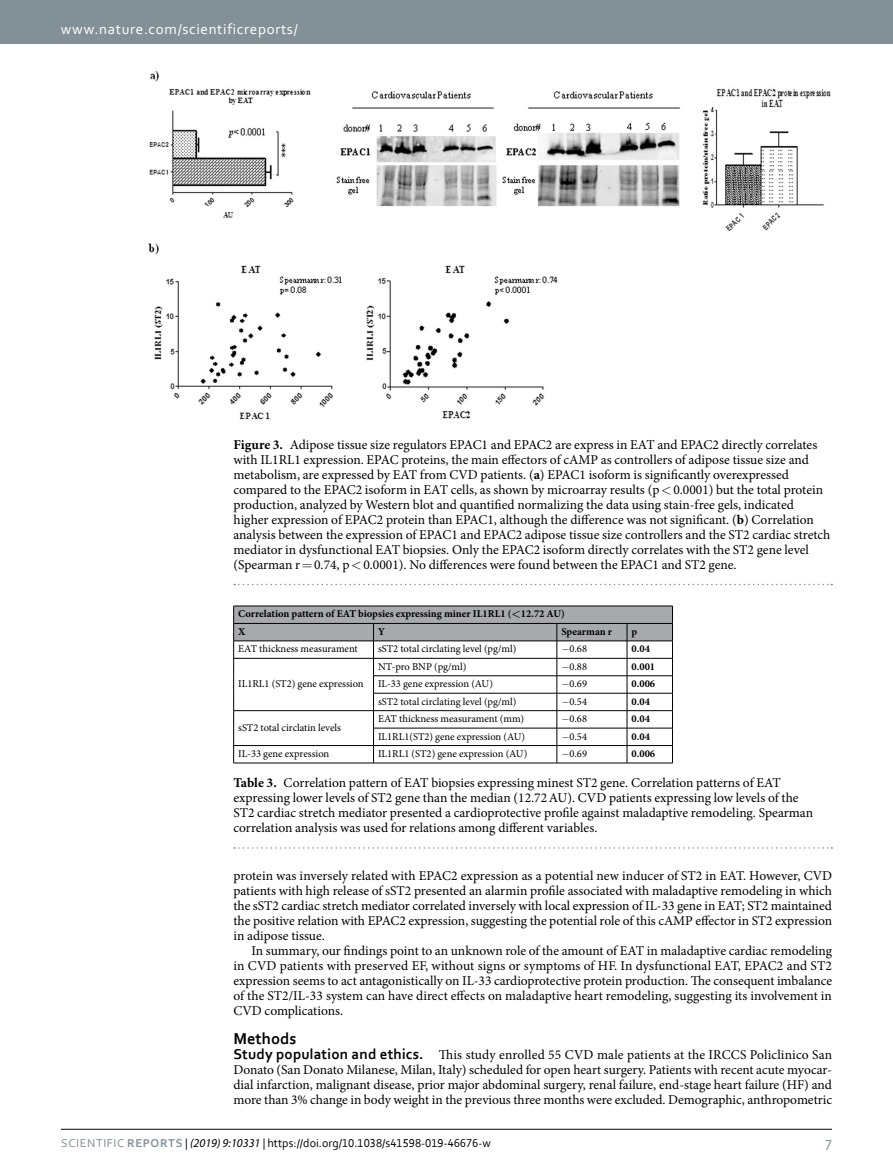
<style>
.page{position:relative;width:893px;height:1174px;background:#fff}
.page>*{position:absolute;margin:0;border:0;box-sizing:border-box;transform-origin:0 0}
.t1{font:700 16.5px "Corbel";color:#000}
.t2{font:15px "Corbel 2";letter-spacing:.045em;color:#fff}
.t3{font:15px "Corbel 2";color:#839097}
.t4{font:13.5px/15px "Minion Pro";letter-spacing:-.005em;color:#000;text-align:justify}
.t5{font:12px "Corbel";color:#000}
.t6{font:10.5px "Minion Pro";color:#000}
.t7{font:700 10.5px/17.4px "Minion Pro";color:#000}
.s1{font-weight:700}
.s2{font-family:"Corbel";font-weight:700;font-size:15px}
.s3{font-family:"Corbel 2";color:#839097}
.s4{font-family:"Corbel Bold 2";color:#839097}
.s5{font-family:"Corbel 2"}
.s6{font-family:"Myriad Pro";font-style:italic}
</style>
<div class="page">
<hr style="left:61px;top:1129px;width:771px;height:1px;background:#000">
<div style="left:0;top:0;width:893px;height:43px;background:#839097"></div>
<img style="left:148px;top:70px;width:683px;height:350px">
<svg style="left:234px;top:584px;width:598px;height:1px"></svg>
<svg style="left:234px;top:847px;width:598px;height:1px"></svg>
<svg style="left:233px;top:606px;width:440px;height:157px"></svg>
<p class="t2" style="left:61px;top:19px;width:238px">www.nature.com/scientificreports/</p>
<p class="t4" style="left:233px;top:438px;width:598px;text-align:left"><span class="s1">Figure 3.</span> Adipose tissue size regulators EPAC1 and EPAC2 are express in EAT and EPAC2 directly correlates with IL1RL1 expression. EPAC proteins, the main effectors of cAMP as controllers of adipose tissue size and metabolism, are expressed by EAT from CVD patients. (<span class="s1">a</span>) EPAC1 isoform is significantly overexpressed compared to the EPAC2 isoform in EAT cells, as shown by microarray results (p 0.0001) but the total protein production, analyzed by Western blot and quantified normalizing the data using stain-free gels, indicated higher expression of EPAC2 protein than EPAC1, although the difference was not significant. (<span class="s1">b</span>) Correlation analysis between the expression of EPAC1 and EPAC2 adipose tissue size controllers and the ST2 cardiac stretch mediator in dysfunctional EAT biopsies. Only the EPAC2 isoform directly correlates with the ST2 gene level (Spearman r 0.74, p 0.0001). No differences were found between the EPAC1 and ST2 gene.</p>
<p class="t7" style="left:238px;top:605px;width:328px">Correlation pattern of EAT biopsies expressing miner IL1RL1 ( 12.72 AU)<br>X</p>
<p class="t7" style="left:378px;top:622px;width:8px">Y</p>
<p class="t7" style="left:561px;top:622px;width:52px">Spearman r</p>
<p class="t7" style="left:631px;top:622px;width:7px">p</p>
<p class="t6" style="left:238px;top:642px;width:121px">EAT thickness measurament</p>
<p class="t6" style="left:378px;top:642px;width:140px">sST2 total circlating level (pg/ml)</p>
<p class="t6" style="left:561px;top:642px;width:27px">−0.68</p>
<p class="t7" style="left:631px;top:640px;width:20px">0.04</p>
<p class="t6" style="left:238px;top:677px;width:127px">IL1RL1 (ST2) gene expression</p>
<p class="t6" style="left:378px;top:659px;width:90px">NT-pro BNP (pg/ml)</p>
<p class="t6" style="left:561px;top:659px;width:27px">−0.88</p>
<p class="t7" style="left:631px;top:657px;width:25px">0.001</p>
<p class="t6" style="left:378px;top:677px;width:116px">IL-33 gene expression (AU)</p>
<p class="t6" style="left:561px;top:677px;width:27px">−0.69</p>
<p class="t7" style="left:631px;top:675px;width:25px">0.006</p>
<p class="t6" style="left:378px;top:694px;width:140px">sST2 total circlating level (pg/ml)</p>
<p class="t6" style="left:561px;top:694px;width:27px">−0.54</p>
<p class="t7" style="left:631px;top:692px;width:20px">0.04</p>
<p class="t6" style="left:238px;top:720px;width:104px">sST2 total circlatin levels</p>
<p class="t6" style="left:378px;top:711px;width:148px">EAT thickness measurament (mm)</p>
<p class="t6" style="left:561px;top:711px;width:27px">−0.68</p>
<p class="t7" style="left:631px;top:710px;width:20px">0.04</p>
<p class="t6" style="left:378px;top:729px;width:149px">IL1RL1(ST2) gene expression (AU)</p>
<p class="t6" style="left:561px;top:729px;width:27px">−0.54</p>
<p class="t7" style="left:631px;top:727px;width:20px">0.04</p>
<p class="t6" style="left:238px;top:746px;width:93px">IL-33 gene expression</p>
<p class="t6" style="left:378px;top:746px;width:151px">IL1RL1 (ST2) gene expression (AU)</p>
<p class="t6" style="left:561px;top:746px;width:27px">−0.69</p>
<p class="t7" style="left:631px;top:745px;width:25px">0.006</p>
<p class="t4" style="left:233px;top:775px;width:581px;text-align:left"><span class="s1">Table 3.</span> Correlation pattern of EAT biopsies expressing minest ST2 gene. Correlation patterns of EAT expressing lower levels of ST2 gene than the median (12.72AU). CVD patients expressing low levels of the ST2 cardiac stretch mediator presented a cardioprotective profile against maladaptive remodeling. Spearman correlation analysis was used for relations among different variables.</p>
<p class="t4" style="left:233px;top:868px;width:600px">protein was inversely related with EPAC2 expression as a potential new inducer of ST2 in EAT. However, CVD patients with high release of sST2 presented an alarmin profile associated with maladaptive remodeling in which the sST2 cardiac stretch mediator correlated inversely with local expression of IL-33 gene in EAT; ST2 maintained the positive relation with EPAC2 expression, suggesting the potential role of this cAMP effector in ST2 expression in adipose tissue.</p>
<p class="t4" style="left:233px;top:943px;width:600px;text-indent:18px">In summary, our findings point to an unknown role of the amount of EAT in maladaptive cardiac remodeling in CVD patients with preserved EF, without signs or symptoms of HF. In dysfunctional EAT, EPAC2 and ST2 expression seems to act antagonistically on IL-33 cardioprotective protein production. The consequent imbalance of the ST2/IL-33 system can have direct effects on maladaptive heart remodeling, suggesting its involvement in CVD complications.</p>
<p class="t1" style="left:233px;top:1028px;width:64px">Methods</p>
<p class="t4" style="left:233px;top:1047px;width:600px"><span class="s2">Study population and ethics.</span> This study enrolled 55 CVD male patients at the IRCCS Policlinico San Donato (San Donato Milanese, Milan, Italy) scheduled for open heart surgery. Patients with recent acute myocar&shy;dial infarction, malignant disease, prior major abdominal surgery, renal failure, end-stage heart failure (HF) and more than 3% change in body weight in the previous three months were excluded. Demographic, anthropometric</p>
<p class="t5" style="left:61px;top:1135px;width:431px"><span class="s3">Scientific</span> <span class="s4">REPORTS</span> <span class="s5">|</span> <span class="s6">(2019) 9:10331</span> <span class="s5">|</span> https://doi.org/10.1038/s41598-019-46676-w</p>
<p class="t3" style="left:826px;top:1132px;width:8px">7</p>
</div>
